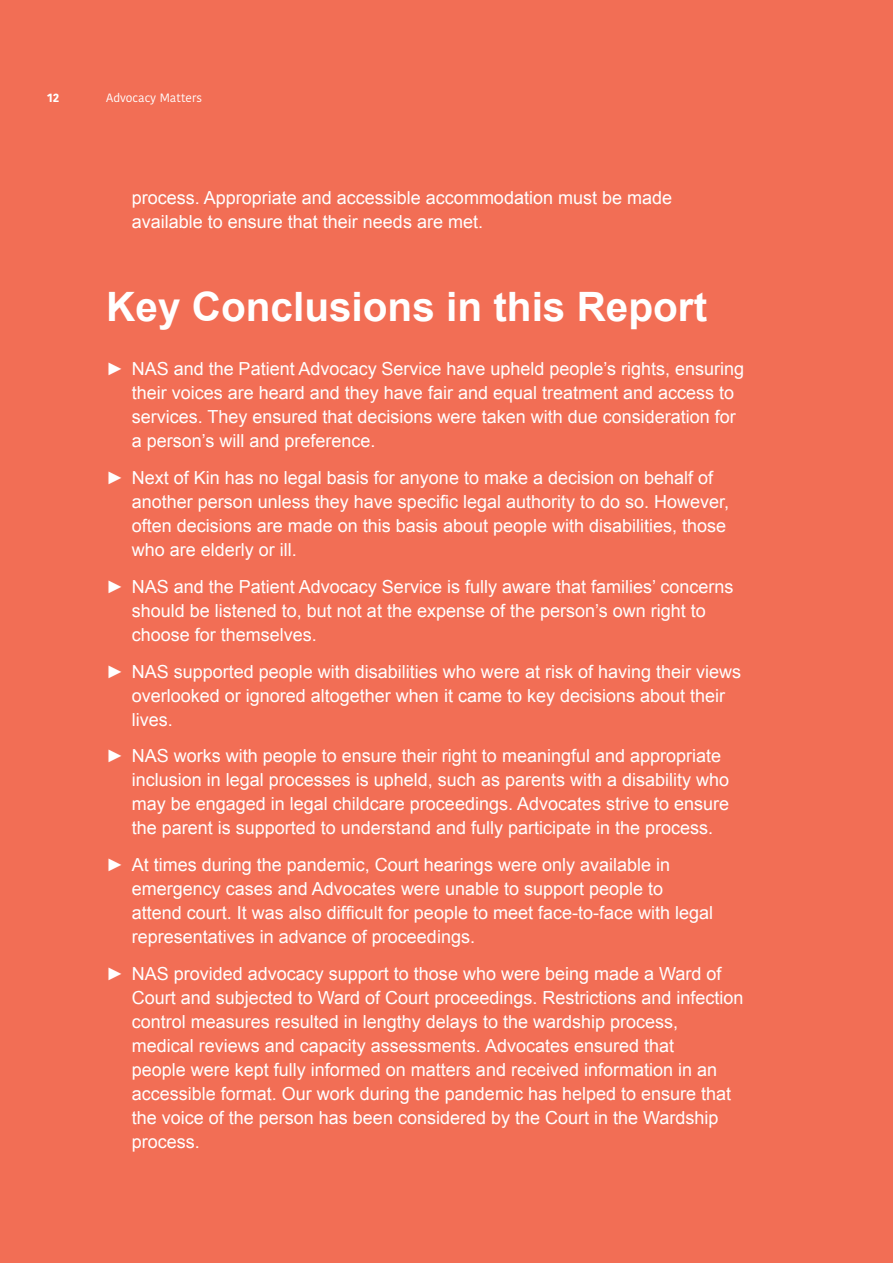
<style>
.page{position:relative;width:893px;height:1263px;background:#f26e55}
.page>*{position:absolute;margin:0;border:0;box-sizing:border-box;transform-origin:0 0}
.H1{font:700 40.5px "Arial";color:#fff}
.Teal_Bullet{font:18px/24px "Arial";color:#fff}
.t1{font:12px "Kohinoor Bangla";color:#fff}
.t2{font:700 12px "Kohinoor Bangla";color:#fff}
</style>
<div class="page">
<p class="t2" style="left:47px;top:87px;width:14px">12</p>
<p class="t1" style="left:106px;top:89px;width:97px">Advocacy Matters</p>
<p class="Teal_Bullet" style="left:132px;top:186px;width:542px">process. Appropriate and accessible accommodation must be made available to ensure that their needs are met.</p>
<p class="H1" style="left:106px;top:281px;width:602px">Key Conclusions in this Report</p>
<p class="Teal_Bullet" style="left:132px;top:357px;width:614px;text-indent:-26px">► NAS and the Patient Advocacy Service have upheld people’s rights, ensuring their voices are heard and they have fair and equal treatment and access to services. They ensured that decisions were taken with due consideration for a person’s will and preference.</p>
<p class="Teal_Bullet" style="left:132px;top:466px;width:599px;text-indent:-26px">► Next of Kin has no legal basis for anyone to make a decision on behalf of another person unless they have specific legal authority to do so. However, often decisions are made on this basis about people with disabilities, those who are elderly or ill.</p>
<p class="Teal_Bullet" style="left:132px;top:575px;width:603px;text-indent:-26px">► NAS and the Patient Advocacy Service is fully aware that families’ concerns should be listened to, but not at the expense of the person’s own right to choose for themselves.</p>
<p class="Teal_Bullet" style="left:132px;top:659px;width:611px;text-indent:-26px">► NAS supported people with disabilities who were at risk of having their views overlooked or ignored altogether when it came to key decisions about their lives.</p>
<p class="Teal_Bullet" style="left:132px;top:744px;width:599px;text-indent:-26px">► NAS works with people to ensure their right to meaningful and appropriate inclusion in legal processes is upheld, such as parents with a disability who may be engaged in legal childcare proceedings. Advocates strive to ensure the parent is supported to understand and fully participate in the process.</p>
<p class="Teal_Bullet" style="left:132px;top:853px;width:583px;text-indent:-26px">► At times during the pandemic, Court hearings were only available in emergency cases and Advocates were unable to support people to attend court. It was also difficult for people to meet face-to-face with legal representatives in advance of proceedings.</p>
<p class="Teal_Bullet" style="left:132px;top:962px;width:613px;text-indent:-26px">► NAS provided advocacy support to those who were being made a Ward of Court and subjected to Ward of Court proceedings. Restrictions and infection control measures resulted in lengthy delays to the wardship process, medical reviews and capacity assessments. Advocates ensured that<br>people were kept fully informed on matters and received information in an accessible format. Our work during the pandemic has helped to ensure that the voice of the person has been considered by the Court in the Wardship process.</p>
</div>
